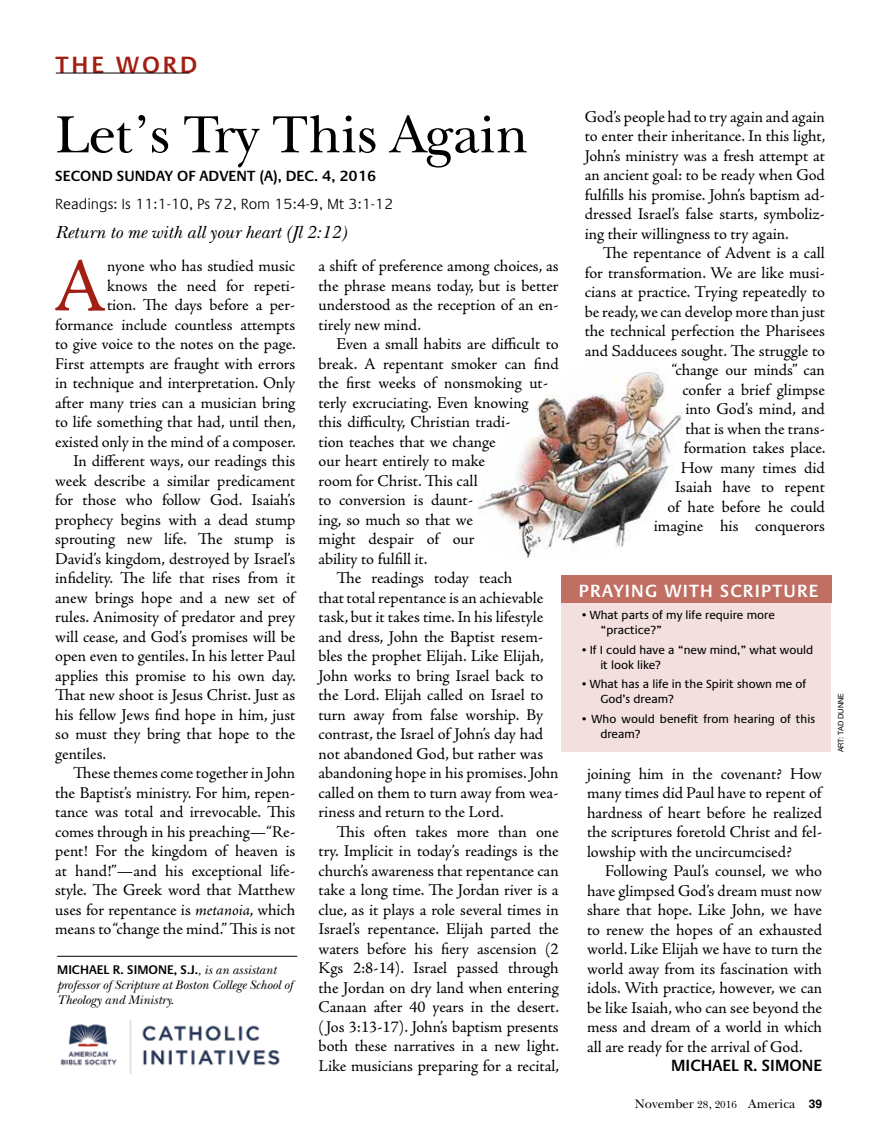
<style>
.page{position:relative;width:878px;height:1134px;background:#fff}
.page>*{position:absolute;margin:0;border:0;box-sizing:border-box;transform-origin:0 0}
.t1{font:76.2px "Adobe Jenson Pro";color:#a21f14}
.t2{font:54px "New Baskerville ITC";color:#000}
.t3{font:600 24px "Praxis LT Pro";letter-spacing:.12em;color:#a21f14}
.t4{font:italic 18px "New Baskerville ITC";letter-spacing:.005em;color:#000}
.t5{font:600 18px "Praxis LT Pro";letter-spacing:.065em;color:#fff}
.t6{font:16.5px/19.5px "Adobe Jenson Pro";letter-spacing:-.005em;color:#000;text-align:justify}
.t7{font:600 16.5px "Praxis LT Pro";color:#000}
.t8{font:300 15px "Praxis LT Pro";color:#000}
.t9{font:600 15px "Praxis LT Pro";color:#000}
.t10{font:italic 12.75px/14.5px "New Baskerville ITC";color:#000}
.t11{font:600 12.75px "Praxis LT Pro";color:#000}
.t12{font:12.75px "New Baskerville ITC";color:#000}
.t13{font:12px/15px "Praxis LT Pro";color:#000}
.t14{font:7.5px "Helvetica Neue";color:#000}
.s1{font-style:italic}
.s2{font-family:"New Baskerville ITC";font-weight:400;font-style:italic}
.s3{font-size:10.5px}
.s4{font-family:"Helvetica LT Std";font-weight:700;font-size:12px}
</style>
<div class="page">
<img style="left:477px;top:369px;width:205px;height:189px">
<div style="left:561px;top:582px;width:270px;height:170px;background:#f2dfde"></div>
<div style="left:561px;top:575px;width:270px;height:28px;background:#c16e63"></div>
<hr style="left:57px;top:956px;width:240px;height:1px;background:#000">
<hr style="left:56px;top:73px;width:134px;height:1px;background:#000">
<img style="left:60px;top:1021px;width:220px;height:53px">
<h3 class="t3" style="left:56px;top:51px;width:143px">THE WORD</h3>
<h2 class="t2" style="left:55px;top:102px;width:474px">Let’s Try This Again</h2>
<p class="t9" style="left:55px;top:167px;width:322px">SECOND SUNDAY OF ADVENT (A), DEC. 4, 2016</p>
<p class="t8" style="left:55px;top:196px;width:340px">Readings: Is 11:1-10, Ps 72, Rom 15:4-9, Mt 3:1-12</p>
<p class="t4" style="left:55px;top:221px;width:293px">Return to me with all your heart (Jl 2:12)</p>
<h1 class="t1" style="left:53px;top:243px;width:56px">A</h1>
<p class="t6" style="left:107px;top:257px;width:190px">nyone who has studied music</p>
<p class="t6" style="left:107px;top:276px;width:190px">knows the need for repeti-</p>
<p class="t6" style="left:107px;top:296px;width:190px">tion. The days before a per-</p>
<p class="t6" style="left:55px;top:315px;width:241px">formance include countless attempts</p>
<p class="t6" style="left:55px;top:335px;width:242px">to give voice to the notes on the page.</p>
<p class="t6" style="left:55px;top:354px;width:242px">First attempts are fraught with errors</p>
<p class="t6" style="left:55px;top:374px;width:241px">in technique and interpretation. Only</p>
<p class="t6" style="left:55px;top:393px;width:242px">after many tries can a musician bring</p>
<p class="t6" style="left:55px;top:413px;width:242px">to life something that had, until then,</p>
<p class="t6" style="left:55px;top:432px;width:242px">existed only in the mind of a composer.</p>
<p class="t6" style="left:73px;top:452px;width:224px">In different ways, our readings this</p>
<p class="t6" style="left:55px;top:471px;width:242px">week describe a similar predicament</p>
<p class="t6" style="left:55px;top:491px;width:241px">for those who follow God. Isaiah’s</p>
<p class="t6" style="left:55px;top:510px;width:241px">prophecy begins with a dead stump</p>
<p class="t6" style="left:55px;top:530px;width:242px">sprouting new life. The stump is</p>
<p class="t6" style="left:55px;top:549px;width:241px">David’s kingdom, destroyed by Israel’s</p>
<p class="t6" style="left:55px;top:569px;width:241px">infidelity. The life that rises from it</p>
<p class="t6" style="left:55px;top:588px;width:241px">anew brings hope and a new set of</p>
<p class="t6" style="left:55px;top:608px;width:242px">rules. Animosity of predator and prey</p>
<p class="t6" style="left:55px;top:627px;width:242px">will cease, and God’s promises will be</p>
<p class="t6" style="left:55px;top:647px;width:242px">open even to gentiles. In his letter Paul</p>
<p class="t6" style="left:55px;top:666px;width:242px">applies this promise to his own day.</p>
<p class="t6" style="left:55px;top:686px;width:241px">That new shoot is Jesus Christ. Just as</p>
<p class="t6" style="left:55px;top:705px;width:242px">his fellow Jews find hope in him, just</p>
<p class="t6" style="left:55px;top:725px;width:242px">so must they bring that hope to the</p>
<p class="t6" style="left:55px;top:744px;width:52px">gentiles.</p>
<p class="t6" style="left:73px;top:764px;width:224px">These themes come together in John</p>
<p class="t6" style="left:55px;top:783px;width:242px">the Baptist’s ministry. For him, repen-</p>
<p class="t6" style="left:55px;top:803px;width:242px">tance was total and irrevocable. This</p>
<p class="t6" style="left:55px;top:822px;width:241px">comes through in his preaching—“Re-</p>
<p class="t6" style="left:55px;top:842px;width:242px">pent! For the kingdom of heaven is</p>
<p class="t6" style="left:55px;top:861px;width:241px">at hand!”—and his exceptional life-</p>
<p class="t6" style="left:55px;top:881px;width:241px">style. The Greek word that Matthew</p>
<p class="t6" style="left:55px;top:900px;width:242px">uses for repentance is <span class="s1">metanoia</span>, which</p>
<p class="t6" style="left:55px;top:920px;width:242px">means to “change the mind.” This is not</p>
<p class="t11" style="left:57px;top:963px;width:221px">MICHAEL R. SIMONE, S.J.<span class="s2">, is an assistant</span></p>
<p class="t10" style="left:57px;top:978px;width:237px">professor of Scripture at Boston College School of<br>Theology and Ministry.</p>
<p class="t6" style="left:318px;top:257px;width:242px">a shift of preference among choices, as the phrase means today, but is better understood as the reception of an en&shy;tirely new mind.</p>
<p class="t6" style="left:336px;top:335px;width:223px">Even a small habits are difficult to</p>
<p class="t6" style="left:318px;top:354px;width:241px">break. A repentant smoker can find</p>
<p class="t6" style="left:318px;top:374px;width:231px">the first weeks of nonsmoking ut-</p>
<p class="t6" style="left:318px;top:393px;width:212px">terly excruciating. Even knowing</p>
<p class="t6" style="left:318px;top:413px;width:194px">this difficulty, Christian tradi-</p>
<p class="t6" style="left:318px;top:432px;width:178px">tion teaches that we change</p>
<p class="t6" style="left:318px;top:452px;width:168px">our heart entirely to make</p>
<p class="t6" style="left:318px;top:471px;width:160px">room for Christ. This call</p>
<p class="t6" style="left:318px;top:491px;width:156px">to conversion is daunt-</p>
<p class="t6" style="left:318px;top:510px;width:156px">ing, so much so that we</p>
<p class="t6" style="left:318px;top:530px;width:158px">might despair of our</p>
<p class="t6" style="left:318px;top:549px;width:110px">ability to fulfill it.</p>
<p class="t6" style="left:336px;top:569px;width:177px">The readings today teach</p>
<p class="t6" style="left:318px;top:588px;width:226px">that total repentance is an achievable</p>
<p class="t6" style="left:318px;top:608px;width:226px">task, but it takes time. In his lifestyle</p>
<p class="t6" style="left:318px;top:627px;width:226px">and dress, John the Baptist resem-</p>
<p class="t6" style="left:318px;top:647px;width:227px">bles the prophet Elijah. Like Elijah,</p>
<p class="t6" style="left:318px;top:666px;width:226px">John works to bring Israel back to</p>
<p class="t6" style="left:318px;top:686px;width:226px">the Lord. Elijah called on Israel to</p>
<p class="t6" style="left:318px;top:705px;width:226px">turn away from false worship. By</p>
<p class="t6" style="left:318px;top:725px;width:226px">contrast, the Israel of John’s day had</p>
<p class="t6" style="left:318px;top:744px;width:226px">not abandoned God, but rather was</p>
<p class="t6" style="left:318px;top:764px;width:241px">abandoning hope in his promises. John</p>
<p class="t6" style="left:318px;top:783px;width:241px">called on them to turn away from wea-</p>
<p class="t6" style="left:318px;top:803px;width:186px">riness and return to the Lord.</p>
<p class="t6" style="left:336px;top:822px;width:223px">This often takes more than one</p>
<p class="t6" style="left:318px;top:842px;width:242px">try. Implicit in today’s readings is the</p>
<p class="t6" style="left:318px;top:861px;width:242px">church’s awareness that repentance can</p>
<p class="t6" style="left:318px;top:881px;width:242px">take a long time. The Jordan river is a</p>
<p class="t6" style="left:318px;top:900px;width:242px">clue, as it plays a role several times in</p>
<p class="t6" style="left:318px;top:920px;width:241px">Israel’s repentance. Elijah parted the</p>
<p class="t6" style="left:318px;top:939px;width:242px">waters before his fiery ascension (2</p>
<p class="t6" style="left:318px;top:959px;width:242px">Kgs 2:8-14). Israel passed through</p>
<p class="t6" style="left:318px;top:978px;width:242px">the Jordan on dry land when entering</p>
<p class="t6" style="left:318px;top:998px;width:242px">Canaan after 40 years in the desert.</p>
<p class="t6" style="left:318px;top:1017px;width:241px">( Jos 3:13-17). John’s baptism presents</p>
<p class="t6" style="left:318px;top:1037px;width:242px">both these narratives in a new light.</p>
<p class="t6" style="left:318px;top:1056px;width:242px">Like musicians preparing for a recital,</p>
<p class="t6" style="left:585px;top:107px;width:242px">God’s people had to try again and again to enter their inheritance. In this light, John’s ministry was a fresh attempt at an ancient goal: to be ready when God fulfills his promise. John’s baptism ad&shy;dressed Israel’s false starts, symboliz&shy;ing their willingness to try again.</p>
<p class="t6" style="left:585px;top:243px;width:242px;text-align:right">The repentance of Advent is a call for transformation. We are like musi&shy;cians at practice. Trying repeatedly to be ready, we can develop more than just the technical perfection the Pharisees and Sadducees sought. The struggle to “change our minds” can<br>confer a brief glimpse<br>into God’s mind, and<br>that is when the trans-<br>formation takes place.<br>How many times did<br>Isaiah have to repent<br>of hate before he could<br>imagine his conquerors</p>
<p class="t5" style="left:579px;top:580px;width:241px">PRAYING WITH SCRIPTURE</p>
<p class="t13" style="left:600px;top:608px;width:176px;text-indent:-18px">• What parts of my life require more “practice?”</p>
<p class="t13" style="left:600px;top:642px;width:214px;text-indent:-18px">• If I could have a “new mind,” what would it look like?</p>
<p class="t13" style="left:600px;top:677px;width:207px;text-indent:-18px">• What has a life in the Spirit shown me of<br>God’s dream?</p>
<p class="t13" style="left:600px;top:711px;width:216px;text-indent:-18px">• Who would benefit from hearing of this dream?</p>
<p class="t6" style="left:587px;top:764px;width:236px">joining him in the covenant? How many times did Paul have to repent of hardness of heart before he realized the scriptures foretold Christ and fel&shy;lowship with the uncircumcised?</p>
<p class="t6" style="left:587px;top:862px;width:236px;text-indent:18px">Following Paul’s counsel, we who have glimpsed God’s dream must now share that hope. Like John, we have to renew the hopes of an exhausted world. Like Elijah we have to turn the world away from its fascination with idols. With practice, however, we can be like Isaiah, who can see beyond the mess and dream of a world in which all are ready for the arrival of God.</p>
<p class="t7" style="left:671px;top:1056px;width:152px">MICHAEL R. SIMONE</p>
<p class="t12" style="left:634px;top:1097px;width:189px">November <span class="s3">28</span>, <span class="s3">2016</span> America <span class="s4">39</span></p>
<p class="t14" style="left:835px;top:752px;width:61px;rotate:-90deg">ART: TAD DUNNE</p>
</div>
